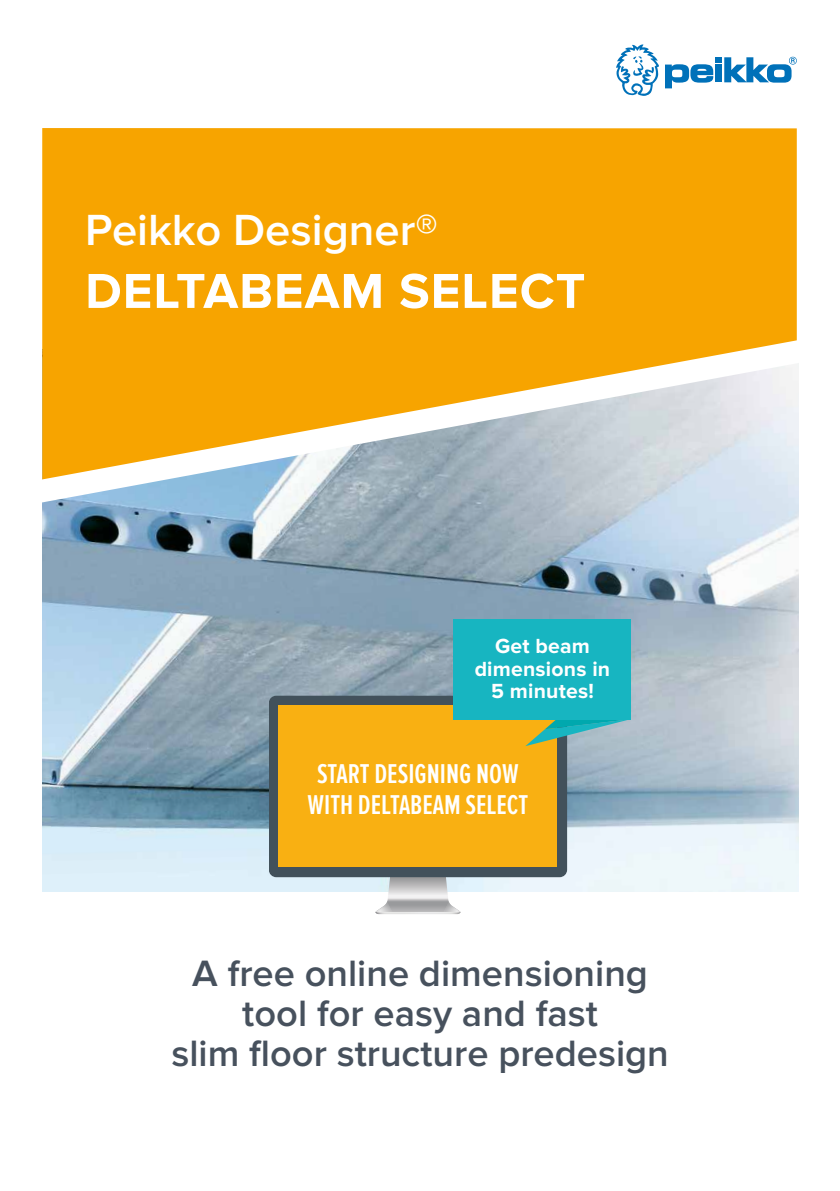
<style>
.page{position:relative;width:840px;height:1191px;background:#fff}
.page>*{position:absolute;margin:0;border:0;box-sizing:border-box;transform-origin:0 0}
.t1{font:700 50.8px "Proxima Nova";letter-spacing:.02em;color:#fff}
.t2{font:600 45.2px "Proxima Nova";color:#fff}
.t3{font:600 38px/40px "Proxima Nova";color:#47515d;text-align:center}
.t4{font:600 28.2px/31px "Proxima Nova Ex Cn";color:#fff;text-align:center}
.t5{font:700 21.2px/22.6px "Proxima Nova";letter-spacing:.01em;color:#fff;text-align:center}
</style>
<div class="page">
<img style="left:42px;top:521px;width:755px;height:371px">
<svg style="left:665px;top:64px;width:47px;height:24px"></svg>
<div style="left:714px;top:57px;width:7px;height:6px;background:#0071b9"></div>
<div style="left:714px;top:65px;width:7px;height:17px;background:#0071b9"></div>
<svg style="left:724px;top:57px;width:72px;height:26px"></svg>
<svg style="left:616px;top:44px;width:42px;height:52px"></svg>
<div style="left:42px;top:128px;width:754px;height:186px;background:#f7a400"></div>
<svg style="left:42px;top:314px;width:757px;height:207px;background:#ddbd77"></svg>
<div style="left:269px;top:695px;width:297px;height:182px;background:#42515b;border-radius:7px"></div>
<svg style="left:373px;top:877px;width:89px;height:37px"></svg>
<div style="left:278px;top:706px;width:279px;height:161px;background:#f9b012"></div>
<svg style="left:525px;top:719px;width:105px;height:27px"></svg>
<div style="left:452px;top:619px;width:178px;height:100px;background:#17b5c1"></div>
<p class="t2" style="left:85px;top:204px;width:354px">Peikko Designer®</p>
<h1 class="t1" style="left:85px;top:262px;width:501px">DELTABEAM SELECT</h1>
<p class="t5" style="left:474px;top:635px;width:137px">Get beam dimensions in<br>5 minutes!</p>
<p class="t4" style="left:307px;top:759px;width:222px">START DESIGNING NOW<br>WITH DELTABEAM SELECT</p>
<p class="t3" style="left:171px;top:954px;width:498px">A free online dimensioning tool for easy and fast<br>slim floor structure predesign</p>
</div>
